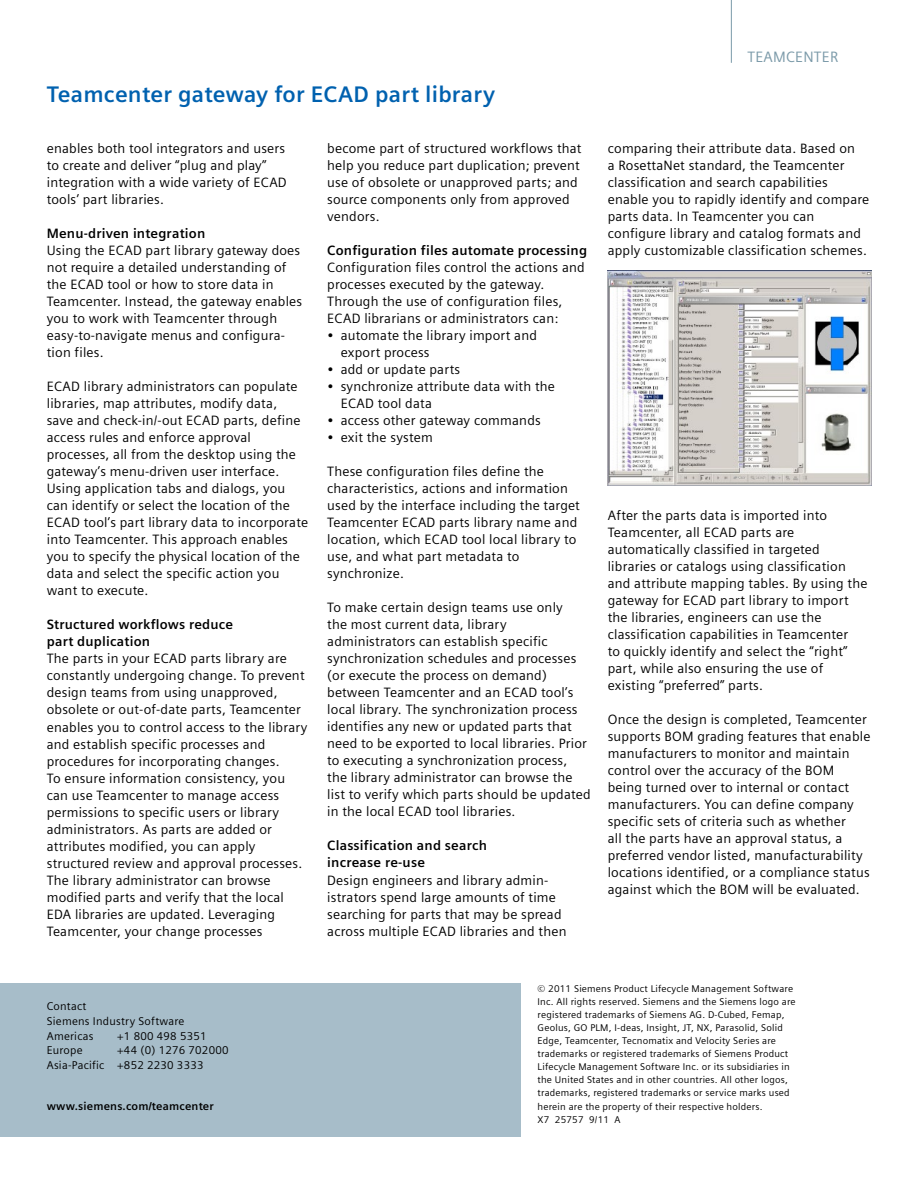
<style>
.page{position:relative;width:918px;height:1188px;background:#fff}
.page>*{position:absolute;margin:0;border:0;box-sizing:border-box;transform-origin:0 0}
.t1{font:700 22.5px "Siemens Sans";letter-spacing:.01em;color:#0061af}
.t2{font:15px "Siemens Sans";letter-spacing:.015em;color:#7b9aa9}
.t3{font:13.5px/17px "Siemens Sans";letter-spacing:.015em;color:#000}
.t4{font:700 13.5px/17px "Siemens Sans";letter-spacing:.015em;color:#000}
.t5{font:11.25px/14.9px "Siemens Sans";letter-spacing:.02em;color:#000}
.t6{font:700 11.25px "Siemens Sans";letter-spacing:.015em;color:#000}
.t7{font:9.75px/13px "Siemens Sans";letter-spacing:.02em;color:#000}
</style>
<div class="page">
<hr style="left:731px;top:0;width:1px;height:63px;background:#7b9aa9">
<img style="left:608px;top:271px;width:263px;height:215px">
<div style="left:0;top:984px;width:521px;height:153px;background:#a7bdc9"></div>
<h1 class="t1" style="left:47px;top:81px;width:450px">Teamcenter gateway for ECAD part library</h1>
<p class="t3" style="left:47px;top:140px;width:242px">enables both tool integrators and users to create and deliver “plug and play” integration with a wide variety of ECAD tools’ part libraries.</p>
<p class="t4" style="left:47px;top:225px;width:160px">Menu-driven integration</p>
<p class="t3" style="left:47px;top:242px;width:257px">Using the ECAD part library gateway does not require a detailed understanding of the ECAD tool or how to store data in Teamcenter. Instead, the gateway enables you to work with Teamcenter through easy-to-navigate menus and configura&shy;tion files.</p>
<p class="t3" style="left:47px;top:378px;width:263px">ECAD library administrators can populate libraries, map attributes, modify data,<br>save and check-in/-out ECAD parts, define access rules and enforce approval processes, all from the desktop using the gateway’s menu-driven user interface.<br>Using application tabs and dialogs, you can identify or select the location of the ECAD tool’s part library data to incorporate into Teamcenter. This approach enables you to specify the physical location of the data and select the specific action you want to execute.</p>
<p class="t4" style="left:47px;top:616px;width:188px">Structured workflows reduce part duplication</p>
<p class="t3" style="left:47px;top:650px;width:262px">The parts in your ECAD parts library are constantly undergoing change. To prevent design teams from using unapproved, obsolete or out-of-date parts, Teamcenter enables you to control access to the library and establish specific processes and procedures for incorporating changes.<br>To ensure information consistency, you can use Teamcenter to manage access permissions to specific users or library administrators. As parts are added or attributes modified, you can apply structured review and approval processes.<br>The library administrator can browse modified parts and verify that the local EDA libraries are updated. Leveraging Teamcenter, your change processes</p>
<p class="t3" style="left:327px;top:140px;width:256px">become part of structured workflows that help you reduce part duplication; prevent use of obsolete or unapproved parts; and source components only from approved vendors.</p>
<p class="t4" style="left:327px;top:242px;width:261px">Configuration files automate processing</p>
<p class="t3" style="left:327px;top:259px;width:259px">Configuration files control the actions and processes executed by the gateway.<br>Through the use of configuration files, ECAD librarians or administrators can:</p>
<p class="t3" style="left:341px;top:327px;width:198px;text-indent:-14px">• automate the library import and export process</p>
<p class="t3" style="left:327px;top:361px;width:135px">• add or update parts</p>
<p class="t3" style="left:341px;top:378px;width:216px;text-indent:-14px">• synchronize attribute data with the<br>ECAD tool data</p>
<p class="t3" style="left:327px;top:412px;width:215px">• access other gateway commands</p>
<p class="t3" style="left:327px;top:429px;width:107px">• exit the system</p>
<p class="t3" style="left:327px;top:463px;width:254px">These configuration files define the characteristics, actions and information used by the interface including the target Teamcenter ECAD parts library name and location, which ECAD tool local library to use, and what part metadata to synchronize.</p>
<p class="t3" style="left:327px;top:599px;width:265px">To make certain design teams use only<br>the most current data, library administrators can establish specific synchronization schedules and processes (or execute the process on demand) between Teamcenter and an ECAD tool’s local library. The synchronization process identifies any new or updated parts that need to be exported to local libraries. Prior to executing a synchronization process,<br>the library administrator can browse the list to verify which parts should be updated in the local ECAD tool libraries.</p>
<p class="t4" style="left:327px;top:837px;width:161px">Classification and search increase re-use</p>
<p class="t3" style="left:327px;top:871px;width:241px">Design engineers and library admin&shy;istrators spend large amounts of time searching for parts that may be spread across multiple ECAD libraries and then</p>
<p class="t2" style="left:748px;top:49px;width:92px">TEAMCENTER</p>
<p class="t3" style="left:608px;top:140px;width:263px">comparing their attribute data. Based on<br>a RosettaNet standard, the Teamcenter classification and search capabilities enable you to rapidly identify and compare parts data. In Teamcenter you can configure library and catalog formats and apply customizable classification schemes.</p>
<p class="t3" style="left:608px;top:507px;width:261px">After the parts data is imported into Teamcenter, all ECAD parts are automatically classified in targeted libraries or catalogs using classification and attribute mapping tables. By using the gateway for ECAD part library to import the libraries, engineers can use the classification capabilities in Teamcenter<br>to quickly identify and select the “right” part, while also ensuring the use of existing “preferred” parts.</p>
<p class="t3" style="left:608px;top:711px;width:264px">Once the design is completed, Teamcenter supports BOM grading features that enable manufacturers to monitor and maintain control over the accuracy of the BOM being turned over to internal or contact manufacturers. You can define company specific sets of criteria such as whether<br>all the parts have an approval status, a preferred vendor listed, manufacturability locations identified, or a compliance status against which the BOM will be evaluated.</p>
<p class="t5" style="left:47px;top:999px;width:139px">Contact<br>Siemens Industry Software<br>Americas</p>
<p class="t5" style="left:117px;top:1028px;width:91px">+1 800 498 5351</p>
<p class="t5" style="left:47px;top:1043px;width:183px;text-indent:71px">+44 (0) 1276 702000<br>Asia-Pacific +852 2230 3333</p>
<p class="t5" style="left:47px;top:1043px;width:37px">Europe</p>
<p class="t6" style="left:47px;top:1099px;width:169px">www.siemens.com/teamcenter</p>
<p class="t7" style="left:538px;top:982px;width:260px">© 2011 Siemens Product Lifecycle Management Software Inc. All rights reserved. Siemens and the Siemens logo are registered trademarks of Siemens AG. D-Cubed, Femap, Geolus, GO PLM, I-deas, Insight, JT, NX, Parasolid, Solid Edge, Teamcenter, Tecnomatix and Velocity Series are trademarks or registered trademarks of Siemens Product Lifecycle Management Software Inc. or its subsidiaries in the United States and in other countries. All other logos, trademarks, registered trademarks or service marks used herein are the property of their respective holders.<br>X7 25757 9/11 A</p>
</div>
